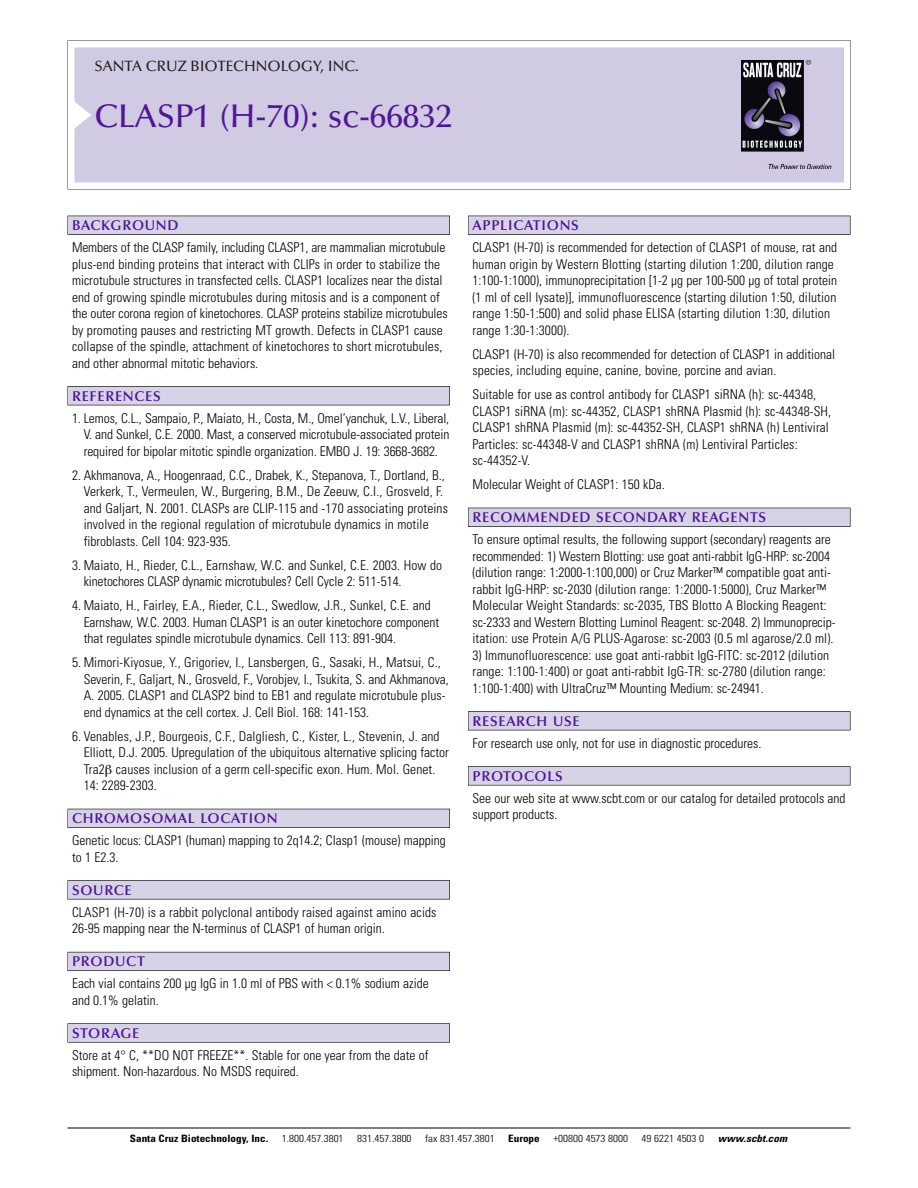
<style>
.page{position:relative;width:918px;height:1188px;background:#fff}
.page>*{position:absolute;margin:0;border:0;box-sizing:border-box;transform-origin:0 0}
.t1{font:500 33px "Optima";color:#511695}
.t2{font:500 15px "Optima";color:#231f20}
.t3{font:600 14.25px "Optima";letter-spacing:.05em;color:#511695}
.t4{font:300 condensed 13.5px/16.5px "Univers";color:#000}
.t5{font:300 condensed 10.2px "Univers";color:#000;scale:1.1 1}
.t6{font:700 condensed 10.2px "Univers";color:#000;scale:1.1 1}
.t7{font:italic 700 condensed 10.2px "Univers";letter-spacing:.005em;color:#000;scale:1.1 1}
</style>
<div class="page">
<svg style="left:68px;top:40px;width:783px;height:149px"></svg>
<div style="left:74px;top:47px;width:770px;height:135px;background:#d1cae3"></div>
<img style="left:741px;top:60px;width:90px;height:108px">
<div style="left:68px;top:216px;width:382px;height:19px;background:#525155"></div>
<div style="left:68px;top:216px;width:381px;height:18px;background:#d7d3e7"></div>
<div style="left:68px;top:386px;width:382px;height:19px;background:#525155"></div>
<div style="left:68px;top:387px;width:381px;height:18px;background:#d7d3e7"></div>
<div style="left:68px;top:809px;width:382px;height:19px;background:#525158"></div>
<div style="left:68px;top:809px;width:381px;height:18px;background:#d7d3e7"></div>
<div style="left:68px;top:880px;width:382px;height:19px;background:#575759"></div>
<div style="left:68px;top:881px;width:381px;height:18px;background:#d7d3e7"></div>
<div style="left:68px;top:952px;width:382px;height:19px;background:#5b5a62"></div>
<div style="left:68px;top:952px;width:381px;height:18px;background:#d7d3e7"></div>
<div style="left:68px;top:1023px;width:382px;height:20px;background:#626263"></div>
<div style="left:68px;top:1024px;width:381px;height:18px;background:#d7d3e7"></div>
<div style="left:468px;top:216px;width:382px;height:19px;background:#525155"></div>
<div style="left:468px;top:216px;width:382px;height:18px;background:#d7d3e7"></div>
<div style="left:468px;top:508px;width:382px;height:19px;background:#515055"></div>
<div style="left:468px;top:508px;width:382px;height:18px;background:#d7d3e7"></div>
<div style="left:468px;top:711px;width:382px;height:19px;background:#545357"></div>
<div style="left:468px;top:712px;width:382px;height:18px;background:#d7d3e7"></div>
<div style="left:468px;top:766px;width:382px;height:19px;background:#575759"></div>
<div style="left:468px;top:767px;width:382px;height:18px;background:#d7d3e7"></div>
<hr style="left:68px;top:1128px;width:782px;height:1px;background:#000">
<p class="t2" style="left:94px;top:61px;width:266px">SANTA CRUZ BIOTECHNOLOGY, INC.</p>
<h1 class="t1" style="left:94px;top:103px;width:359px">CLASP1 (H-70): sc-66832</h1>
<p class="t3" style="left:72px;top:219px;width:108px">BACKGROUND</p>
<p class="t4" style="left:72px;top:240px;width:377px">Members of the CLASP family, including CLASP1, are mammalian microtubule plus-end binding proteins that interact with CLIPs in order to stabilize the microtubule structures in transfected cells. CLASP1 localizes near the distal end of growing spindle microtubules during mitosis and is a component of the outer corona region of kinetochores. CLASP proteins stabilize microtubules by promoting pauses and restricting MT growth. Defects in CLASP1 cause collapse of the spindle, attachment of kinetochores to short microtubules, and other abnormal mitotic behaviors.</p>
<p class="t3" style="left:72px;top:390px;width:90px">REFERENCES</p>
<p class="t4" style="left:84px;top:411px;width:367px;text-align:justify;text-indent:-12px">1. Lemos, C.L., Sampaio, P., Maiato, H., Costa, M., Omel’yanchuk, L.V., Liberal, V. and Sunkel, C.E. 2000. Mast, a conserved microtubule-associated protein required for bipolar mitotic spindle organization. EMBO J. 19: 3668-3682.</p>
<p class="t4" style="left:84px;top:468px;width:366px;text-indent:-12px">2. Akhmanova, A., Hoogenraad, C.C., Drabek, K., Stepanova, T., Dortland, B., Verkerk, T., Vermeulen, W., Burgering, B.M., De Zeeuw, C.I., Grosveld, F. and Galjart, N. 2001. CLASPs are CLIP-115 and -170 associating proteins involved in the regional regulation of microtubule dynamics in motile fibroblasts. Cell 104: 923-935.</p>
<p class="t4" style="left:84px;top:558px;width:360px;text-indent:-12px">3. Maiato, H., Rieder, C.L., Earnshaw, W.C. and Sunkel, C.E. 2003. How do kinetochores CLASP dynamic microtubules? Cell Cycle 2: 511-514.</p>
<p class="t4" style="left:84px;top:598px;width:357px;text-indent:-12px">4. Maiato, H., Fairley, E.A., Rieder, C.L., Swedlow, J.R., Sunkel, C.E. and<br>Earnshaw, W.C. 2003. Human CLASP1 is an outer kinetochore component that regulates spindle microtubule dynamics. Cell 113: 891-904.</p>
<p class="t4" style="left:84px;top:655px;width:367px;text-indent:-12px">5. Mimori-Kiyosue, Y., Grigoriev, I., Lansbergen, G., Sasaki, H., Matsui, C., Severin, F., Galjart, N., Grosveld, F., Vorobjev, I., Tsukita, S. and Akhmanova, A. 2005. CLASP1 and CLASP2 bind to EB1 and regulate microtubule plus&shy;end dynamics at the cell cortex. J. Cell Biol. 168: 141-153.</p>
<p class="t4" style="left:84px;top:729px;width:367px;text-indent:-12px">6. Venables, J.P., Bourgeois, C.F., Dalgliesh, C., Kister, L., Stevenin, J. and Elliott, D.J. 2005. Upregulation of the ubiquitous alternative splicing factor Tra2 causes inclusion of a germ cell-specific exon. Hum. Mol. Genet.<br>14: 2289-2303.</p>
<p class="t3" style="left:72px;top:813px;width:207px">CHROMOSOMAL LOCATION</p>
<p class="t4" style="left:72px;top:833px;width:375px">Genetic locus: CLASP1 (human) mapping to 2q14.2; Clasp1 (mouse) mapping to 1 E2.3.</p>
<p class="t3" style="left:72px;top:884px;width:61px">SOURCE</p>
<p class="t4" style="left:72px;top:905px;width:366px">CLASP1 (H-70) is a rabbit polyclonal antibody raised against amino acids<br>26-95 mapping near the N-terminus of CLASP1 of human origin.</p>
<p class="t3" style="left:72px;top:956px;width:74px">PRODUCT</p>
<p class="t4" style="left:72px;top:976px;width:358px">Each vial contains 200 µg IgG in 1.0 ml of PBS with &lt; 0.1% sodium azide and 0.1% gelatin.</p>
<p class="t3" style="left:72px;top:1027px;width:69px">STORAGE</p>
<p class="t4" style="left:72px;top:1048px;width:358px">Store at 4° C, **DO NOT FREEZE**. Stable for one year from the date of shipment. Non-hazardous. No MSDS required.</p>
<p class="t3" style="left:473px;top:219px;width:108px">APPLICATIONS</p>
<p class="t4" style="left:473px;top:240px;width:366px">CLASP1 (H-70) is recommended for detection of CLASP1 of mouse, rat and human origin by Western Blotting (starting dilution 1:200, dilution range 1:100-1:1000), immunoprecipitation [1-2 µg per 100-500 µg of total protein (1 ml of cell lysate)], immunofluorescence (starting dilution 1:50, dilution range 1:50-1:500) and solid phase ELISA (starting dilution 1:30, dilution range 1:30-1:3000).</p>
<p class="t4" style="left:473px;top:347px;width:364px">CLASP1 (H-70) is also recommended for detection of CLASP1 in additional species, including equine, canine, bovine, porcine and avian.</p>
<p class="t4" style="left:473px;top:387px;width:360px">Suitable for use as control antibody for CLASP1 siRNA (h): sc-44348, CLASP1 siRNA (m): sc-44352, CLASP1 shRNA Plasmid (h): sc-44348-SH, CLASP1 shRNA Plasmid (m): sc-44352-SH, CLASP1 shRNA (h) Lentiviral Particles: sc-44348-V and CLASP1 shRNA (m) Lentiviral Particles: sc-44352-V.</p>
<p class="t4" style="left:473px;top:477px;width:194px">Molecular Weight of CLASP1: 150 kDa.</p>
<p class="t3" style="left:473px;top:512px;width:295px">RECOMMENDED SECONDARY REAGENTS</p>
<p class="t4" style="left:473px;top:532px;width:364px">To ensure optimal results, the following support (secondary) reagents are recommended: 1) Western Blotting: use goat anti-rabbit IgG-HRP: sc-2004 (dilution range: 1:2000-1:100,000) or Cruz Marker™ compatible goat anti&shy;rabbit IgG-HRP: sc-2030 (dilution range: 1:2000-1:5000), Cruz Marker™ Molecular Weight Standards: sc-2035, TBS Blotto A Blocking Reagent: sc-2333 and Western Blotting Luminol Reagent: sc-2048. 2) Immunoprecip&shy;itation: use Protein A/G PLUS-Agarose: sc-2003 (0.5 ml agarose/2.0 ml).</p>
<p class="t4" style="left:473px;top:648px;width:358px">3) Immunofluorescence: use goat anti-rabbit IgG-FITC: sc-2012 (dilution range: 1:100-1:400) or goat anti-rabbit IgG-TR: sc-2780 (dilution range:<br>1:100-1:400) with UltraCruz™ Mounting Medium: sc-24941.</p>
<p class="t3" style="left:473px;top:715px;width:109px">RESEARCH USE</p>
<p class="t4" style="left:473px;top:736px;width:290px">For research use only, not for use in diagnostic procedures.</p>
<p class="t3" style="left:473px;top:770px;width:92px">PROTOCOLS</p>
<p class="t4" style="left:473px;top:791px;width:375px">See our web site at www.scbt.com or our catalog for detailed protocols and support products.</p>
<p class="t6" style="left:130px;top:1135px;width:127px">Santa Cruz Biotechnology, Inc.</p>
<p class="t5" style="left:282px;top:1135px;width:58px">1.800.457.3801</p>
<p class="t5" style="left:357px;top:1135px;width:51px">831.457.3800</p>
<p class="t5" style="left:425px;top:1135px;width:65px">fax 831.457.3801</p>
<p class="t6" style="left:508px;top:1135px;width:30px">Europe</p>
<p class="t5" style="left:553px;top:1135px;width:69px">+00800 4573 8000</p>
<p class="t5" style="left:642px;top:1135px;width:58px">49 6221 4503 0</p>
<p class="t7" style="left:718px;top:1135px;width:64px">www.scbt.com</p>
</div>
